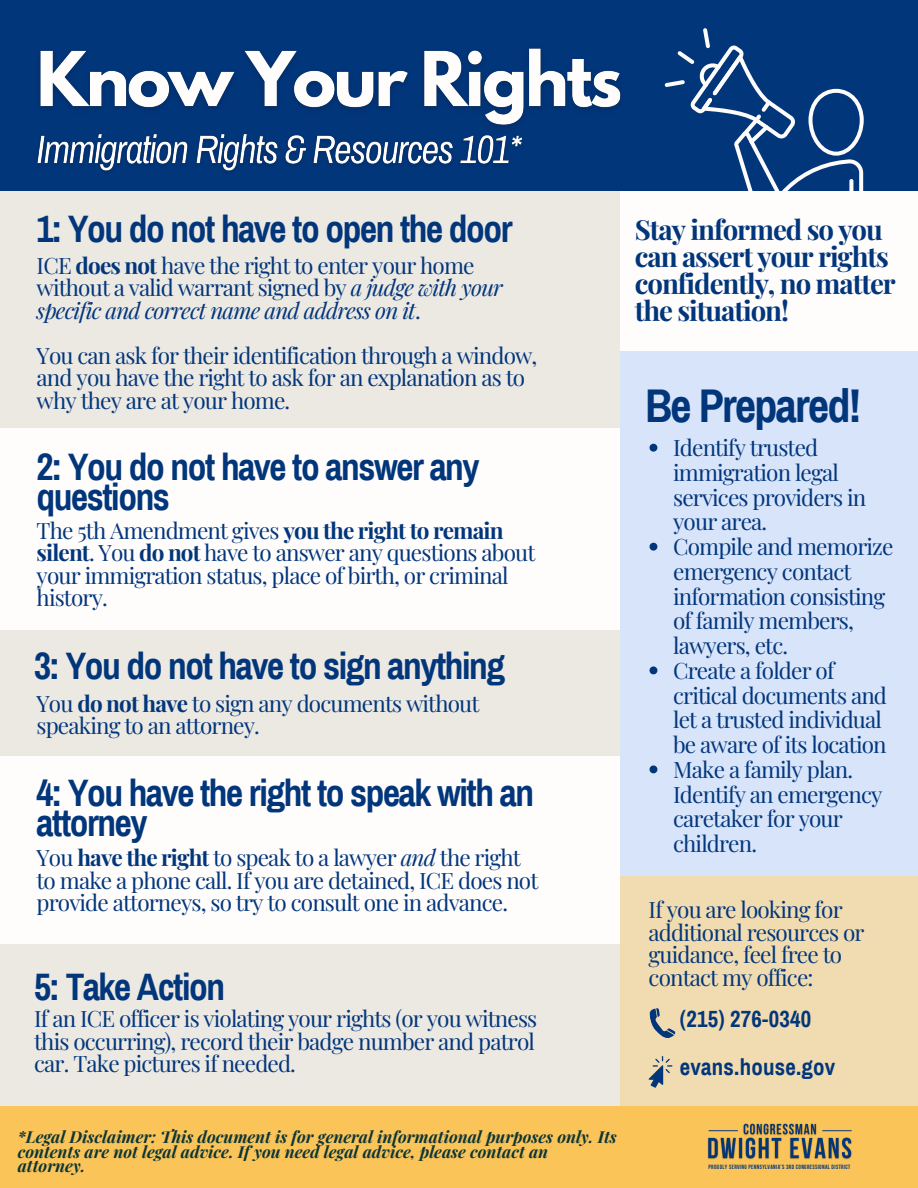
<style>
.page{position:relative;width:918px;height:1188px;background:#fff}
.page>*{position:absolute;margin:0;border:0;box-sizing:border-box;transform-origin:0 0}
.t1{font:700 46.2px "Archivo Narrow";letter-spacing:-.04em;color:#02367b}
.t2{font:700 37.35px/30.3px "Archivo Narrow";letter-spacing:-.04em;color:#02367b}
.t3{font:700 27.6px/27px "Playfair Display";letter-spacing:-.04em;color:#02367b}
.t4{font:700 22.95px "Archivo Narrow";letter-spacing:.01em;color:#02367b}
.t5{font:22.5px/22.5px "Playfair Display";letter-spacing:-.04em;color:#02367b}
.t6{font:italic 700 16.5px/14.7px "Playfair Display";color:#0e3636}
.t7{font:700 6.15px "Bebas Neue";letter-spacing:.06em;color:#02367b}
.s1{font-weight:700}
.s2{font-style:italic}
</style>
<div class="page">
<div style="left:0;top:191px;width:619px;height:237px;background:#ece8e2"></div>
<div style="left:0;top:0;width:918px;height:191px;background:#02367b"></div>
<div style="left:0;top:630px;width:628px;height:126px;background:#ece8e2"></div>
<div style="left:0;top:944px;width:630px;height:185px;background:#ece8e2"></div>
<div style="left:620px;top:876px;width:298px;height:251px;background:#f1dcb1"></div>
<div style="left:620px;top:351px;width:298px;height:524px;background:#d7e4fa"></div>
<div style="left:0;top:1106px;width:918px;height:82px;background:#fbc458"></div>
<svg style="left:649px;top:1008px;width:27px;height:30px"></svg>
<svg style="left:649px;top:1056px;width:23px;height:31px"></svg>
<svg style="left:665px;top:28px;width:199px;height:163px"></svg>
<img style="left:40px;top:48px;width:581px;height:79px">
<img style="left:37px;top:134px;width:486px;height:38px">
<svg style="left:650px;top:444px;width:7px;height:8px"></svg>
<svg style="left:650px;top:543px;width:7px;height:8px"></svg>
<svg style="left:650px;top:666px;width:7px;height:8px"></svg>
<svg style="left:650px;top:765px;width:7px;height:8px"></svg>
<img style="left:707px;top:1123px;width:145px;height:37px">
<svg style="left:709px;top:1130px;width:29px;height:1px"></svg>
<hr style="left:822px;top:1130px;width:30px;height:1px;background:#02367b">
<h5 class="t2" style="left:37px;top:214px;width:478px">1: You do not have to open the door</h5>
<h3 class="t5" style="left:37px;top:253px;width:468px">ICE <span class="s1">does not</span> have the right to enter your home without a valid warrant signed by <span class="s2">a judge with your specific and correct name and address on it</span>.</h3>
<p class="t5" style="left:37px;top:343px;width:502px">You can ask for their identification through a window, and you have the right to ask for an explanation as to why they are at your home.</p>
<p class="t2" style="left:37px;top:452px;width:445px">2: You do not have to answer any questions</p>
<h3 class="t5" style="left:37px;top:518px;width:500px">The 5th Amendment gives <span class="s1">you the right to remain silent</span>. You <span class="s1">do not</span> have to answer any questions about your immigration status, place of birth, or criminal history.</h3>
<h3 class="t2" style="left:34px;top:651px;width:473px">3: You do not have to sign anything</h3>
<p class="t5" style="left:37px;top:691px;width:444px">You <span class="s1">do not have</span> to sign any documents without speaking to an attorney.</p>
<p class="t2" style="left:37px;top:778px;width:499px">4: You have the right to speak with an attorney</p>
<p class="t5" style="left:37px;top:846px;width:503px">You <span class="s1">have the right</span> to speak to a lawyer <span class="s2">and</span> the right to make a phone call. If you are detained, ICE does not provide attorneys, so try to consult one in advance.</p>
<h6 class="t2" style="left:34px;top:973px;width:193px">5: Take Action</h6>
<p class="t5" style="left:34px;top:1007px;width:505px;text-align:justify">If an ICE officer is violating your rights (or you witness this occurring), record their badge number and patrol car. Take pictures if needed.</p>
<h6 class="t3" style="left:635px;top:215px;width:262px">Stay informed so you can assert your rights confidently, no matter the situation!</h6>
<h2 class="t1" style="left:645px;top:381px;width:218px">Be Prepared!</h2>
<p class="t5" style="left:673px;top:434px;width:195px;line-height:24.8px">Identify trusted immigration legal services providers in your area.</p>
<p class="t5" style="left:673px;top:533px;width:222px;line-height:24.8px">Compile and memorize emergency contact information consisting of family members, lawyers, etc.</p>
<p class="t5" style="left:673px;top:657px;width:215px;line-height:24.8px">Create a folder of critical documents and let a trusted individual be aware of its location</p>
<p class="t5" style="left:673px;top:756px;width:211px;line-height:24.8px">Make a family plan.<br>Identify an emergency caretaker for your children.</p>
<p class="t5" style="left:649px;top:898px;width:217px">If you are looking for additional resources or guidance, feel free to contact my office:</p>
<h3 class="t4" style="left:680px;top:1007px;width:133px">(215) 276-0340</h3>
<p class="t4" style="left:680px;top:1055px;width:157px">evans.house.gov</p>
<p class="t6" style="left:18px;top:1129px;width:601px">*Legal Disclaimer: This document is for general informational purposes only. Its contents are not legal advice. If you need legal advice, please contact an attorney.</p>
<p class="t7" style="left:709px;top:1164px;width:143px">PROUDLY SERVING PENNSYLVANIA'S 3RD CONGRESSIONAL DISTRICT</p>
</div>
